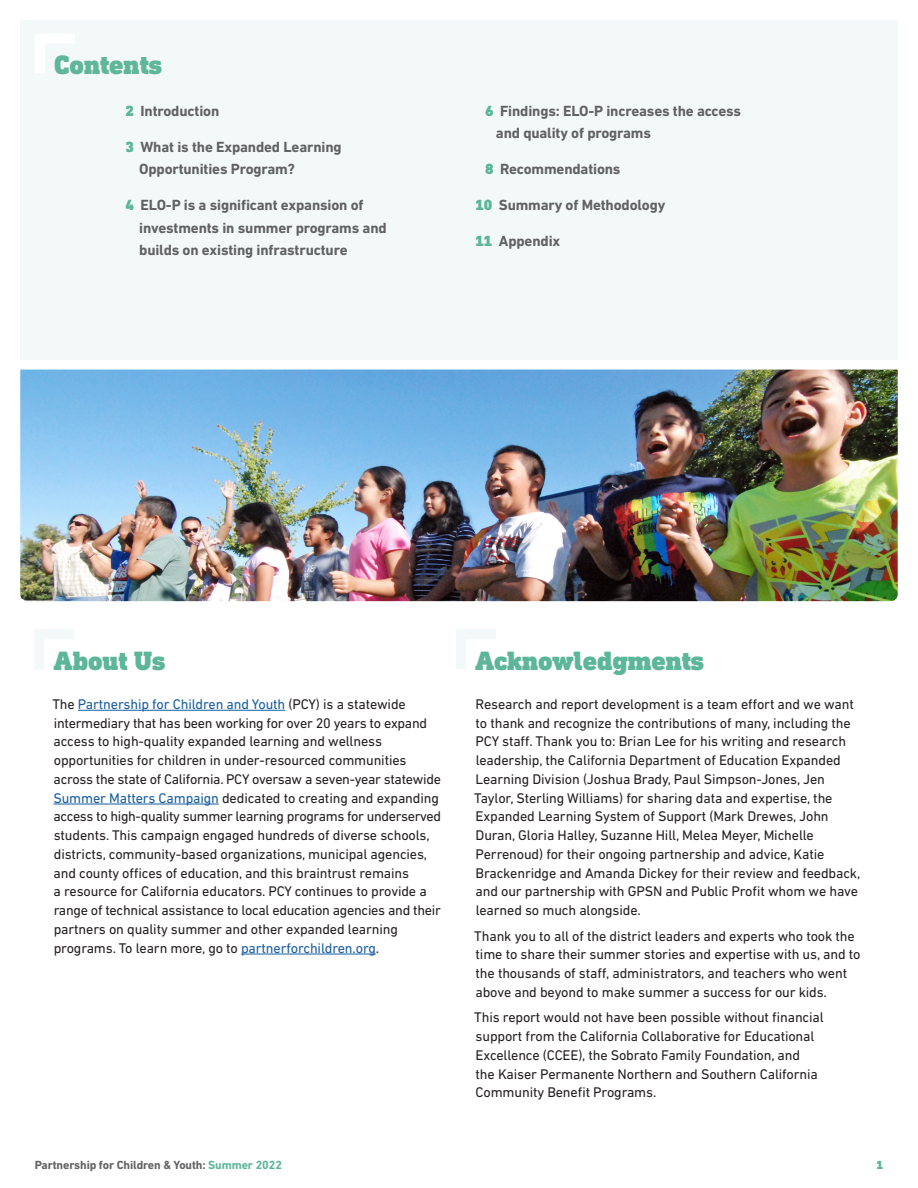
<style>
.page{position:relative;width:918px;height:1188px;background:#fff}
.page>*{position:absolute;margin:0;border:0;box-sizing:border-box;transform-origin:0 0}
.Section_title_-_DIN{font:900 27px "DIN Next Slab Pro";color:#5db699}
.Section_title_-_DIN-2{font:900 27px "DIN Next Slab Pro";color:#60b699}
.Text_-_DIN_Next_Reg{font:700 15px/22.5px "DIN Next LT Pro";letter-spacing:-.01em;color:#626264}
.Text_-_DIN_Next_Reg-2{font:14.25px/18.8px "DIN Next LT Pro";letter-spacing:-.01em;color:#231f20}
.t1{font:700 12px "DIN Next LT Pro";letter-spacing:-.01em;color:#626264}
.t2{font:900 12px "DIN Next Slab Pro";color:#5db699}
.s1{font-family:"DIN Next Slab Pro";font-weight:900;color:#5db699}
.s2{color:#175d9e}
.s3{color:#5db699}
</style>
<div class="page">
<img style="left:20px;top:370px;width:878px;height:231px">
<div style="left:20px;top:20px;width:878px;height:340px;background:#f3f8f8"></div>
<svg style="left:35px;top:34px;width:39px;height:39px"></svg>
<svg style="left:34px;top:630px;width:40px;height:39px"></svg>
<hr style="left:78px;top:710px;width:207px;height:1px;background:#175d9e">
<hr style="left:53px;top:804px;width:166px;height:1px;background:#175d9e">
<hr style="left:241px;top:954px;width:135px;height:1px;background:#175d9e">
<svg style="left:456px;top:630px;width:40px;height:39px"></svg>
<p class="Section_title_-_DIN-2" style="left:54px;top:49px;width:110px">Contents</p>
<p class="Text_-_DIN_Next_Reg" style="left:126px;top:99px;width:95px"><span class="s1">2</span> Introduction</p>
<p class="Text_-_DIN_Next_Reg" style="left:139px;top:135px;width:204px;text-indent:-14px"><span class="s1">3</span> What is the Expanded Learning<br>Opportunities Program?</p>
<p class="Text_-_DIN_Next_Reg" style="left:139px;top:194px;width:249px;text-indent:-14px"><span class="s1">4</span> ELO-P is a significant expansion of investments in summer programs and builds on existing infrastructure</p>
<p class="Text_-_DIN_Next_Reg" style="left:496px;top:99px;width:247px;text-indent:-11px"><span class="s1">6</span> Findings: ELO-P increases the access and quality of programs</p>
<p class="Text_-_DIN_Next_Reg" style="left:485px;top:158px;width:137px"><span class="s1">8</span> Recommendations</p>
<p class="Text_-_DIN_Next_Reg" style="left:476px;top:194px;width:191px"><span class="s1">10</span> Summary of Methodology</p>
<p class="Text_-_DIN_Next_Reg" style="left:476px;top:230px;width:86px"><span class="s1">11</span> Appendix</p>
<p class="Section_title_-_DIN" style="left:53px;top:644px;width:113px">About Us</p>
<p class="Text_-_DIN_Next_Reg-2" style="left:52px;top:694px;width:390px">The <span class="s2">Partnership for Children and Youth</span> (PCY) is a statewide intermediary that has been working for over 20 years to expand access to high-quality expanded learning and wellness opportunities for children in under-resourced communities across the state of California. PCY oversaw a seven-year statewide <span class="s2">Summer Matters Campaign</span> dedicated to creating and expanding access to high-quality summer learning programs for underserved students. This campaign engaged hundreds of diverse schools, districts, community-based organizations, municipal agencies, and county offices of education, and this braintrust remains<br>a resource for California educators. PCY continues to provide a range of technical assistance to local education agencies and their partners on quality summer and other expanded learning programs. To learn more, go to <span class="s2">partnerforchildren.org</span>.</p>
<p class="Section_title_-_DIN" style="left:475px;top:644px;width:230px">Acknowledgments</p>
<p class="Text_-_DIN_Next_Reg-2" style="left:474px;top:694px;width:388px">Research and report development is a team effort and we want to thank and recognize the contributions of many, including the PCY staff. Thank you to: Brian Lee for his writing and research leadership, the California Department of Education Expanded Learning Division (Joshua Brady, Paul Simpson-Jones, Jen Taylor, Sterling Williams) for sharing data and expertise, the Expanded Learning System of Support (Mark Drewes, John Duran, Gloria Halley, Suzanne Hill, Melea Meyer, Michelle Perrenoud) for their ongoing partnership and advice, Katie Brackenridge and Amanda Dickey for their review and feedback, and our partnership with GPSN and Public Profit whom we have learned so much alongside.</p>
<p class="Text_-_DIN_Next_Reg-2" style="left:474px;top:926px;width:388px">Thank you to all of the district leaders and experts who took the time to share their summer stories and expertise with us, and to the thousands of staff, administrators, and teachers who went above and beyond to make summer a success for our kids.</p>
<p class="Text_-_DIN_Next_Reg-2" style="left:474px;top:1008px;width:351px">This report would not have been possible without financial support from the California Collaborative for Educational Excellence (CCEE), the Sobrato Family Foundation, and<br>the Kaiser Permanente Northern and Southern California Community Benefit Programs.</p>
<p class="t1" style="left:35px;top:1158px;width:249px">Partnership for Children &amp; Youth: <span class="s3">Summer 2022</span></p>
<p class="t2" style="left:876px;top:1158px;width:8px">1</p>
</div>
